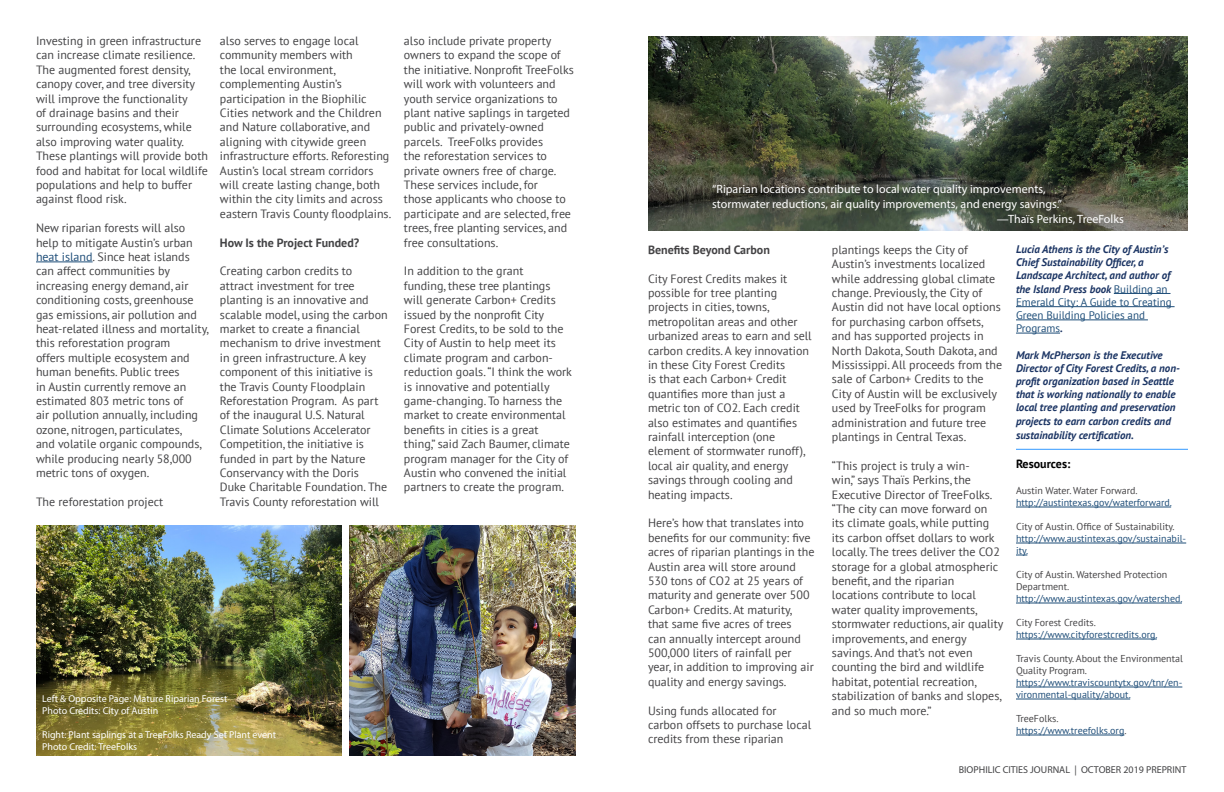
<style>
.page{position:relative;width:1224px;height:792px;background:#fff}
.page>*{position:absolute;margin:0;border:0;box-sizing:border-box;transform-origin:0 0}
.t1{font:12px/14.4px "PT Sans";color:#434345}
.t2{font:12px/14.4px "PT Sans";color:#444345}
.t3{font:12px "Myriad Pro";color:#fff}
.t4{font:700 12px "PT Sans";color:#434345}
.t5{font:700 12px "PT Sans";color:#444345}
.t6{font:700 12px "PT Sans";color:#000}
.t7{font:italic 700 11px/13.2px "PT Sans";color:#1c3564}
.t8{font:10px/12px "PT Sans";color:#1f4e79}
.t9{font:10px/12px "PT Sans";color:#444345}
.t10{font:10px/12px "Myriad Pro";color:#fff}
.t11{font:10px "Myriad Pro";color:#434345}
.s1{color:#1f4e79}
.s2{font-weight:400;font-style:normal;color:#1f4e79}
.s3{color:#444345}
</style>
<div class="page">
<hr style="left:36px;top:262px;width:57px;height:1px;background:#1f4e79">
<img style="left:36px;top:526px;width:306px;height:230px">
<img style="left:350px;top:526px;width:226px;height:230px">
<hr style="left:1114px;top:293px;width:57px;height:1px;background:#1f4e79">
<hr style="left:1016px;top:306px;width:159px;height:1px;background:#1f4e79">
<hr style="left:1016px;top:320px;width:132px;height:1px;background:#1f4e79">
<hr style="left:1016px;top:333px;width:44px;height:1px;background:#1f4e79">
<hr style="left:1016px;top:507px;width:155px;height:1px;background:#1f4e79">
<hr style="left:1016px;top:543px;width:170px;height:1px;background:#1f4e79">
<hr style="left:1016px;top:603px;width:166px;height:1px;background:#1f4e79">
<hr style="left:1016px;top:639px;width:141px;height:1px;background:#1f4e79">
<hr style="left:1016px;top:687px;width:166px;height:1px;background:#1f4e79">
<hr style="left:1016px;top:699px;width:114px;height:1px;background:#1f4e79">
<hr style="left:1016px;top:735px;width:108px;height:1px;background:#1f4e79">
<img style="left:648px;top:36px;width:540px;height:194px">
<hr style="left:1016px;top:449px;width:172px;height:1px;background:#39f">
<p class="t1" style="left:36px;top:33px;width:174px">Investing in green infrastructure can increase climate resilience.<br>The augmented forest density, canopy cover, and tree diversity will improve the functionality<br>of drainage basins and their surrounding ecosystems, while also improving water quality.<br>These plantings will provide both food and habitat for local wildlife populations and help to buffer against flood risk.</p>
<p class="t1" style="left:36px;top:221px;width:174px">New riparian forests will also help to mitigate Austin’s urban <span class="s1">heat island</span>. Since heat islands can affect communities by increasing energy demand, air conditioning costs, greenhouse gas emissions, air pollution and heat-related illness and mortality, this reforestation program<br>offers multiple ecosystem and human benefits. Public trees<br>in Austin currently remove an estimated 803 metric tons of<br>air pollution annually, including ozone, nitrogen, particulates,<br>and volatile organic compounds, while producing nearly 58,000 metric tons of oxygen.</p>
<p class="t1" style="left:36px;top:494px;width:129px">The reforestation project</p>
<p class="t1" style="left:220px;top:33px;width:173px">also serves to engage local community members with<br>the local environment, complementing Austin’s participation in the Biophilic<br>Cities network and the Children and Nature collaborative, and aligning with citywide green infrastructure efforts. Reforesting<br>Austin’s local stream corridors will create lasting change, both within the city limits and across eastern Travis County floodplains.</p>
<p class="t4" style="left:220px;top:234px;width:141px">How Is the Project Funded?</p>
<p class="t1" style="left:220px;top:264px;width:169px">Creating carbon credits to attract investment for tree planting is an innovative and scalable model, using the carbon market to create a financial mechanism to drive investment in green infrastructure. A key component of this initiative is the Travis County Floodplain<br>Reforestation Program. As part of the inaugural U.S. Natural<br>Climate Solutions Accelerator<br>Competition, the initiative is funded in part by the Nature<br>Conservancy with the Doris<br>Duke Charitable Foundation. The<br>Travis County reforestation will</p>
<p class="t1" style="left:404px;top:33px;width:171px">also include private property owners to expand the scope of the initiative. Nonprofit TreeFolks will work with volunteers and youth service organizations to plant native saplings in targeted public and privately-owned parcels. TreeFolks provides<br>the reforestation services to private owners free of charge.<br>These services include, for<br>those applicants who choose to participate and are selected, free trees, free planting services, and free consultations.</p>
<p class="t1" style="left:404px;top:264px;width:170px">In addition to the grant<br>funding, these tree plantings will generate Carbon+ Credits issued by the nonprofit City<br>Forest Credits, to be sold to the<br>City of Austin to help meet its climate program and carbon&shy;reduction goals. “I think the work is innovative and potentially game-changing. To harness the market to create environmental benefits in cities is a great thing,” said Zach Baumer, climate program manager for the City of<br>Austin who convened the initial partners to create the program.</p>
<p class="t10" style="left:42px;top:692px;width:187px">Left &amp; Opposite Page: Mature Riparian Forest<br>Photo Credits: City of Austin</p>
<p class="t10" style="left:42px;top:728px;width:235px">Right: Plant saplings at a TreeFolks Ready Set Plant event<br>Photo Credit: TreeFolks</p>
<p class="t3" style="left:712px;top:181px;width:335px">“Riparian locations contribute to local water quality improvements,</p>
<p class="t3" style="left:712px;top:196px;width:351px">stormwater reductions, air quality improvements, and energy savings.”</p>
<p class="t3" style="left:997px;top:211px;width:128px">—Thaïs Perkins, TreeFolks</p>
<p class="t5" style="left:648px;top:242px;width:123px">Benefits Beyond Carbon</p>
<p class="t2" style="left:648px;top:271px;width:165px">City Forest Credits makes it possible for tree planting projects in cities, towns, metropolitan areas and other urbanized areas to earn and sell carbon credits. A key innovation in these City Forest Credits<br>is that each Carbon+ Credit quantifies more than just a metric ton of CO2. Each credit also estimates and quantifies rainfall interception (one element of stormwater runoff), local air quality, and energy savings through cooling and heating impacts.</p>
<p class="t2" style="left:648px;top:516px;width:168px">Here’s how that translates into benefits for our community: five acres of riparian plantings in the<br>Austin area will store around<br>530 tons of CO2 at 25 years of maturity and generate over 500<br>Carbon+ Credits. At maturity, that same five acres of trees<br>can annually intercept around<br>500,000 liters of rainfall per year, in addition to improving air quality and energy savings.</p>
<p class="t2" style="left:648px;top:703px;width:165px">Using funds allocated for carbon offsets to purchase local credits from these riparian</p>
<p class="t2" style="left:832px;top:242px;width:172px">plantings keeps the City of<br>Austin’s investments localized while addressing global climate change. Previously, the City of<br>Austin did not have local options for purchasing carbon offsets, and has supported projects in<br>North Dakota, South Dakota, and<br>Mississippi. All proceeds from the sale of Carbon+ Credits to the<br>City of Austin will be exclusively used by TreeFolks for program administration and future tree plantings in Central Texas.</p>
<p class="t2" style="left:832px;top:458px;width:173px">“This project is truly a win-<br>win,” says Thaïs Perkins, the<br>Executive Director of TreeFolks. “The city can move forward on<br>its climate goals, while putting its carbon offset dollars to work locally. The trees deliver the CO2 storage for a global atmospheric benefit, and the riparian locations contribute to local water quality improvements, stormwater reductions, air quality improvements, and energy savings. And that’s not even counting the bird and wildlife habitat, potential recreation, stabilization of banks and slopes, and so much more.”</p>
<p class="t7" style="left:1016px;top:242px;width:157px">Lucia Athens is the City of Austin’s<br>Chief Sustainability Officer, a<br>Landscape Architect, and author of the Island Press book <span class="s2">Building an<br>Emerald City: A Guide to Creating<br>Green Building Policies and<br>Programs</span>.</p>
<p class="t7" style="left:1016px;top:348px;width:165px">Mark McPherson is the Executive Director of City Forest Credits, a non&shy;profit organization based in Seattle that is working nationally to enable local tree planting and preservation projects to earn carbon credits and</p>
<p class="t7" style="left:1016px;top:428px;width:120px">sustainability certification.</p>
<p class="t6" style="left:1016px;top:456px;width:56px">Resources:</p>
<p class="t9" style="left:1016px;top:485px;width:123px">Austin Water. Water Forward.</p>
<p class="t8" style="left:1016px;top:497px;width:157px">http://austintexas.gov/waterforward.</p>
<p class="t9" style="left:1016px;top:521px;width:160px">City of Austin. Office of Sustainability.</p>
<p class="t8" style="left:1016px;top:533px;width:172px">http://www.austintexas.gov/sustainabil&shy;ity.</p>
<p class="t9" style="left:1016px;top:569px;width:153px">City of Austin. Watershed Protection<br>Department.</p>
<p class="t8" style="left:1016px;top:593px;width:168px">http://www.austintexas.gov/watershed.</p>
<p class="t9" style="left:1016px;top:617px;width:81px">City Forest Credits.</p>
<p class="t8" style="left:1016px;top:629px;width:143px">https://www.cityforestcredits.org.</p>
<p class="t9" style="left:1016px;top:653px;width:169px">Travis County. About the Environmental<br>Quality Program.</p>
<p class="t8" style="left:1016px;top:677px;width:168px">https://www.traviscountytx.gov/tnr/en&shy;vironmental-quality/about.</p>
<p class="t8" style="left:1016px;top:713px;width:112px"><span class="s3">TreeFolks. </span>https://www.treefolks.org<span class="s3">.</span></p>
<p class="t11" style="left:959px;top:763px;width:229px">BIOPHILIC CITIES JOURNAL | OCTOBER 2019 PREPRINT</p>
</div>
